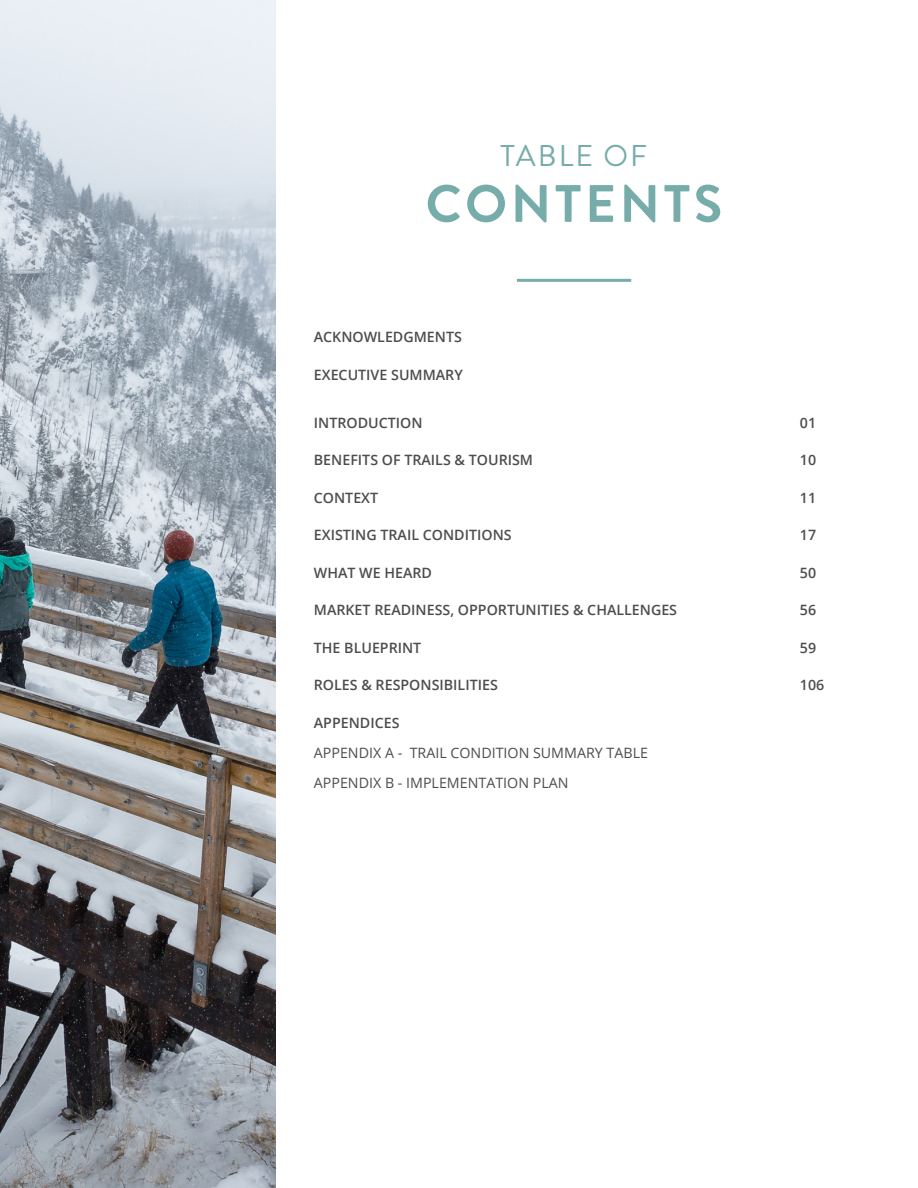
<style>
.page{position:relative;width:918px;height:1188px;background:#fff}
.page>*{position:absolute;margin:0;border:0;box-sizing:border-box;transform-origin:0 0}
.Heading_1{font:700 52.5px "Brandon Grotesque";letter-spacing:.07em;color:#76aca9}
.Heading_1-2{font:30px "Brandon Grotesque";letter-spacing:.07em;color:#76aca9}
.TOC_H1{font:600 14.25px "Open Sans";color:#4d4d4f}
.TOC_H1-2{font:14.25px "Open Sans";color:#4d4d4f}
</style>
<div class="page">
<img style="left:0;top:0;width:275px;height:1188px">
<hr style="left:517px;top:279px;width:114px;height:3px;background:#76aca9">
<p class="Heading_1-2" style="left:501px;top:135px;width:148px">TABLE OF</p>
<p class="Heading_1" style="left:426px;top:167px;width:298px">CONTENTS</p>
<p class="TOC_H1" style="left:314px;top:327px;width:150px">ACKNOWLEDGMENTS</p>
<p class="TOC_H1" style="left:314px;top:365px;width:150px">EXECUTIVE SUMMARY</p>
<p class="TOC_H1" style="left:314px;top:413px;width:110px">INTRODUCTION</p>
<p class="TOC_H1" style="left:800px;top:413px;width:18px">01</p>
<p class="TOC_H1" style="left:314px;top:450px;width:221px">BENEFITS OF TRAILS &amp; TOURISM</p>
<p class="TOC_H1" style="left:800px;top:450px;width:18px">10</p>
<p class="TOC_H1" style="left:314px;top:488px;width:66px">CONTEXT</p>
<p class="TOC_H1" style="left:800px;top:488px;width:18px">11</p>
<p class="TOC_H1" style="left:314px;top:525px;width:199px">EXISTING TRAIL CONDITIONS</p>
<p class="TOC_H1" style="left:800px;top:525px;width:18px">17</p>
<p class="TOC_H1" style="left:314px;top:563px;width:120px">WHAT WE HEARD</p>
<p class="TOC_H1" style="left:800px;top:563px;width:18px">50</p>
<p class="TOC_H1" style="left:314px;top:600px;width:365px">MARKET READINESS, OPPORTUNITIES &amp; CHALLENGES</p>
<p class="TOC_H1" style="left:800px;top:600px;width:18px">56</p>
<p class="TOC_H1" style="left:314px;top:638px;width:109px">THE BLUEPRINT</p>
<p class="TOC_H1" style="left:800px;top:638px;width:18px">59</p>
<p class="TOC_H1" style="left:314px;top:675px;width:186px">ROLES &amp; RESPONSIBILITIES</p>
<p class="TOC_H1" style="left:800px;top:675px;width:26px">106</p>
<p class="TOC_H1" style="left:314px;top:713px;width:87px">APPENDICES</p>
<p class="TOC_H1-2" style="left:314px;top:743px;width:336px">APPENDIX A - TRAIL CONDITION SUMMARY TABLE</p>
<p class="TOC_H1-2" style="left:314px;top:773px;width:256px">APPENDIX B - IMPLEMENTATION PLAN</p>
</div>
